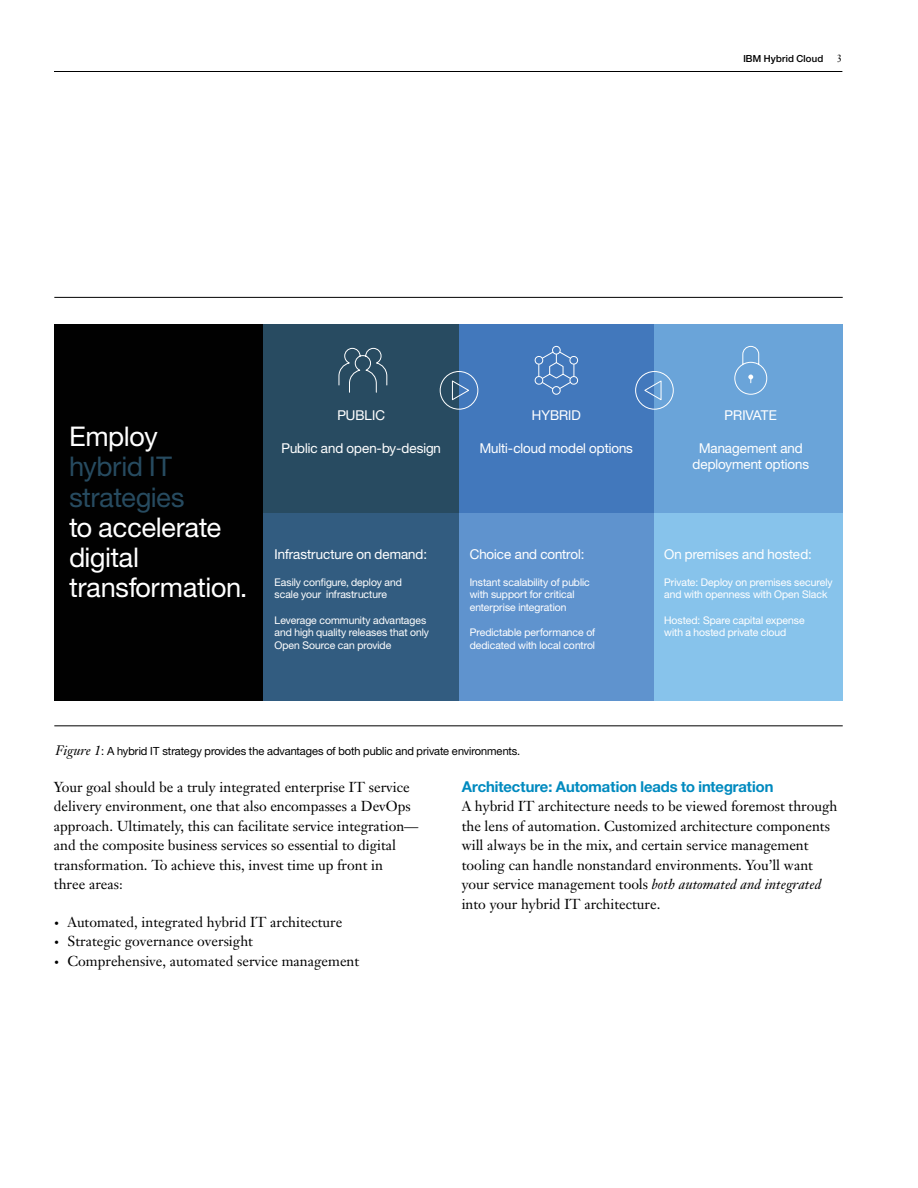
<style>
.page{position:relative;width:918px;height:1188px;background:#fff}
.page>*{position:absolute;margin:0;border:0;box-sizing:border-box;transform-origin:0 0}
.t1{font:27.15px/30.2px "Helv Neue Romanfor IBM";color:#fff}
.t2{font:27.15px/30.2px "Helv Neue Romanfor IBM";color:#274b60}
.t3{font:15px "Helv Neue Boldfor IBM";color:#008abf}
.t4{font:14.25px/19.5px "Janson Text LT Pro";color:#000}
.t5{font:13.65px/16.4px "Helv Neue Romanfor IBM";color:#fff;text-align:center}
.t6{font:11.25px "Helv Neue Romanfor IBM";color:#000}
.t7{font:10.5px/12.8px "Helv Neue Romanfor IBM";color:#fff}
.t8{font:10.5px "Janson Text LT Pro";color:#000}
.t9{font:9.75px "Helv Neue Mediumfor IBM";letter-spacing:.02em;color:#000}
.s1{font-family:"Janson Text LT Pro";font-style:italic;font-size:13.5px}
.s2{font-size:9.75px}
.s3{font-style:italic}
</style>
<div class="page">
<hr style="left:54px;top:71px;width:788px;height:1px;background:#000">
<div style="left:54px;top:324px;width:217px;height:376px;background:#010101"></div>
<div style="left:653px;top:512px;width:189px;height:188px;background:#87c3eb"></div>
<div style="left:653px;top:324px;width:189px;height:188px;background:#6aa4d9"></div>
<div style="left:459px;top:512px;width:195px;height:188px;background:#5f93ce"></div>
<div style="left:459px;top:324px;width:195px;height:188px;background:#4278bc"></div>
<div style="left:264px;top:512px;width:195px;height:188px;background:#325c80"></div>
<div style="left:264px;top:324px;width:195px;height:188px;background:#284b61"></div>
<svg style="left:338px;top:346px;width:430px;height:64px"></svg>
<hr style="left:54px;top:297px;width:789px;height:1px;background:#000">
<hr style="left:54px;top:725px;width:789px;height:1px;background:#000">
<p class="t9" style="left:743px;top:53px;width:81px">IBM Hybrid Cloud</p>
<p class="t8" style="left:837px;top:52px;width:7px">3</p>
<h1 class="t1" style="left:69px;top:421px;width:90px">Employ</h1>
<h1 class="t2" style="left:69px;top:451px;width:117px">hybrid IT strategies</h1>
<h1 class="t1" style="left:69px;top:511px;width:179px">to accelerate digital transformation.</h1>
<p class="t5" style="left:337px;top:407px;width:49px">PUBLIC</p>
<p class="t5" style="left:281px;top:439px;width:161px">Public and open-by-design</p>
<p class="t5" style="left:275px;top:545px;width:154px">Infrastructure on demand:</p>
<p class="t7" style="left:275px;top:575px;width:129px">Easily configure, deploy and scale your infrastructure</p>
<p class="t7" style="left:275px;top:613px;width:156px">Leverage community advantages and high quality releases that only<br>Open Source can provide</p>
<p class="t5" style="left:532px;top:407px;width:50px">HYBRID</p>
<p class="t5" style="left:480px;top:439px;width:155px">Multi-cloud model options</p>
<p class="t5" style="left:470px;top:545px;width:116px">Choice and control:</p>
<p class="t7" style="left:470px;top:575px;width:122px">Instant scalability of public with support for critical enterprise integration</p>
<p class="t7" style="left:470px;top:626px;width:127px">Predictable performance of dedicated with local control</p>
<p class="t5" style="left:725px;top:407px;width:54px">PRIVATE</p>
<p class="t5" style="left:693px;top:439px;width:118px">Management and deployment options</p>
<p class="t5" style="left:664px;top:545px;width:149px">On premises and hosted:</p>
<p class="t7" style="left:664px;top:575px;width:170px">Private: Deploy on premises securely and with openness with Open Slack</p>
<p class="t7" style="left:664px;top:613px;width:142px">Hosted: Spare capital expense with a hosted private cloud</p>
<p class="t6" style="left:55px;top:744px;width:466px"><span class="s1">Figure 1</span>: A hybrid IT strategy provides the advantages of both public and private environments.</p>
<p class="t4" style="left:54px;top:777px;width:366px">Your goal should be a truly integrated enterprise IT service delivery environment, one that also encompasses a DevOps approach. Ultimately, this can facilitate service integration— and the composite business services so essential to digital transformation. To achieve this, invest time up front in<br>three areas:</p>
<p class="t4" style="left:54px;top:912px;width:290px"><span class="s2">•</span> Automated, integrated hybrid IT architecture</p>
<p class="t4" style="left:54px;top:932px;width:201px"><span class="s2">•</span> Strategic governance oversight</p>
<p class="t4" style="left:54px;top:951px;width:307px"><span class="s2">•</span> Comprehensive, automated service management</p>
<p class="t3" style="left:462px;top:777px;width:313px">Architecture: Automation leads to integration</p>
<p class="t4" style="left:462px;top:796px;width:377px">A hybrid IT architecture needs to be viewed foremost through the lens of automation. Customized architecture components will always be in the mix, and certain service management tooling can handle nonstandard environments. You’ll want your service management tools <span class="s3">both automated and integrated </span>into your hybrid IT architecture.</p>
</div>
